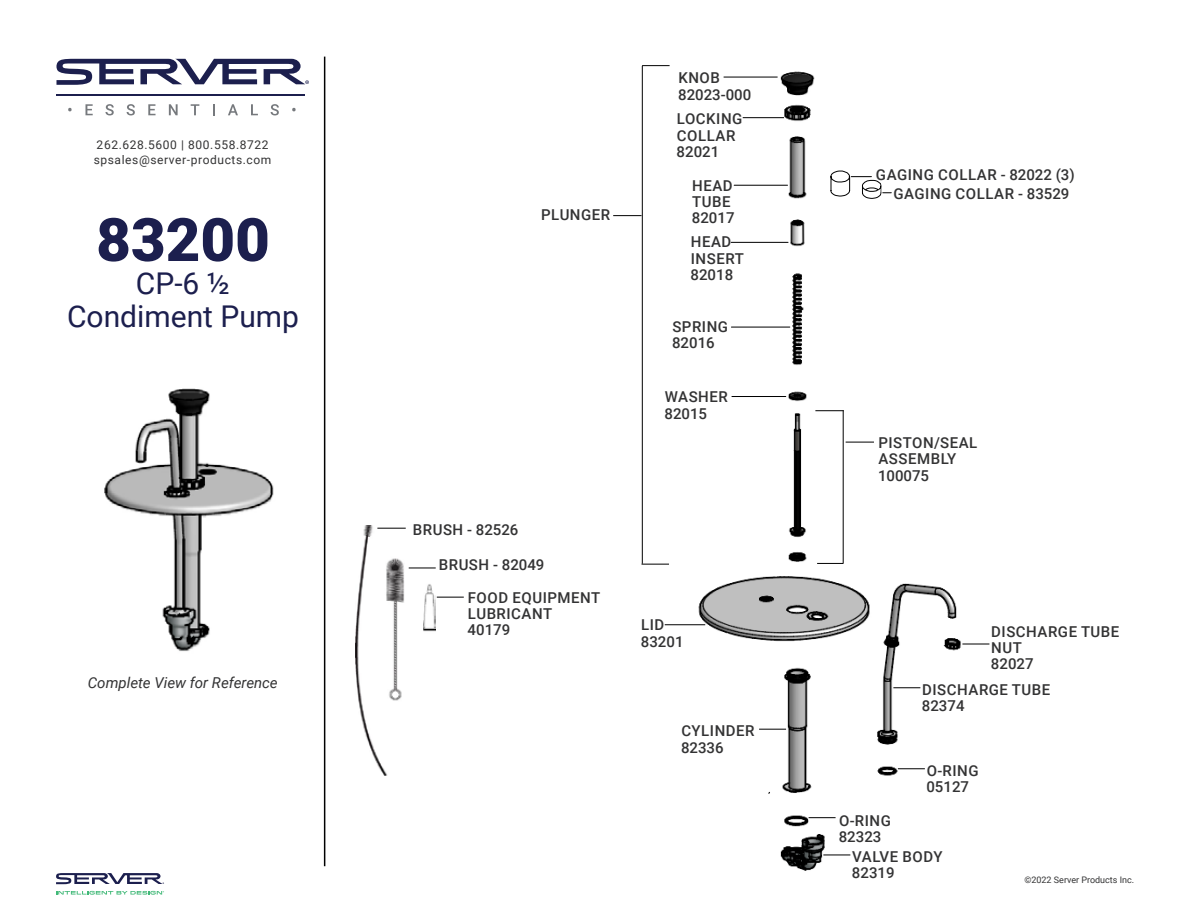
<style>
.page{position:relative;width:1188px;height:918px;background:#fff}
.page>*{position:absolute;margin:0;border:0;box-sizing:border-box;transform-origin:0 0}
.t1{font:900 60px "Roboto";color:#1c1f4e}
.t2{font:30px/33px "Roboto";color:#1c1f4e;text-align:center}
.t3{font:500 15px/16.4px "Roboto";letter-spacing:.035em;color:#333334}
.t4{font:500 15px/16.4px "Roboto";color:#333334}
.t5{font:italic 15px "Roboto";color:#333334}
.t6{font:500 15px/16.4px "Roboto";letter-spacing:.015em;color:#333334}
.t7{font:12px/14.4px "Roboto";letter-spacing:.05em;color:#333334}
.t8{font:9px "Roboto";color:#333334}
</style>
<div class="page">
<img style="left:689px;top:71px;width:301px;height:800px">
<hr style="left:324px;top:57px;width:1px;height:809px;background:#000">
<hr style="left:56px;top:94px;width:249px;height:1px;background:#1c1f4e">
<svg style="left:68px;top:108px;width:4px;height:3px"></svg>
<svg style="left:85px;top:104px;width:8px;height:11px"></svg>
<svg style="left:105px;top:104px;width:9px;height:11px"></svg>
<svg style="left:127px;top:104px;width:8px;height:11px"></svg>
<svg style="left:148px;top:104px;width:8px;height:11px"></svg>
<svg style="left:169px;top:104px;width:9px;height:11px"></svg>
<svg style="left:191px;top:104px;width:8px;height:11px"></svg>
<svg style="left:213px;top:104px;width:2px;height:11px"></svg>
<svg style="left:228px;top:104px;width:10px;height:11px"></svg>
<svg style="left:251px;top:104px;width:7px;height:11px"></svg>
<svg style="left:271px;top:104px;width:8px;height:11px"></svg>
<svg style="left:292px;top:108px;width:4px;height:3px"></svg>
<svg style="left:56px;top:59px;width:253px;height:26px"></svg>
<svg style="left:56px;top:873px;width:108px;height:11px"></svg>
<svg style="left:56px;top:891px;width:108px;height:4px"></svg>
<img style="left:356px;top:525px;width:80px;height:250px">
<hr style="left:734px;top:185px;width:54px;height:1px;background:#000">
<hr style="left:731px;top:242px;width:57px;height:1px;background:#000">
<hr style="left:731px;top:327px;width:59px;height:1px;background:#000">
<hr style="left:732px;top:396px;width:54px;height:1px;background:#000">
<svg style="left:377px;top:528px;width:29px;height:1px"></svg>
<svg style="left:409px;top:568px;width:27px;height:1px"></svg>
<svg style="left:437px;top:597px;width:27px;height:1px"></svg>
<svg style="left:815px;top:410px;width:28px;height:1px"></svg>
<svg style="left:817px;top:563px;width:26px;height:1px"></svg>
<hr style="left:843px;top:410px;width:1px;height:154px;background:#000">
<svg style="left:846px;top:442px;width:28px;height:1px"></svg>
<hr style="left:743px;top:117px;width:41px;height:1px;background:#000">
<hr style="left:724px;top:77px;width:54px;height:1px;background:#000">
<svg style="left:830px;top:170px;width:61px;height:29px"></svg>
<svg style="left:613px;top:215px;width:29px;height:1px"></svg>
<hr style="left:642px;top:66px;width:1px;height:498px;background:#000">
<svg style="left:642px;top:65px;width:28px;height:1px"></svg>
<svg style="left:642px;top:564px;width:27px;height:1px"></svg>
<svg style="left:823px;top:855px;width:27px;height:1px"></svg>
<svg style="left:809px;top:817px;width:27px;height:1px"></svg>
<svg style="left:759px;top:729px;width:27px;height:1px"></svg>
<svg style="left:898px;top:768px;width:27px;height:1px"></svg>
<svg style="left:893px;top:687px;width:27px;height:1px"></svg>
<svg style="left:962px;top:644px;width:27px;height:1px"></svg>
<hr style="left:665px;top:624px;width:40px;height:1px;background:#000">
<img style="left:104px;top:388px;width:170px;height:263px">
<p class="t7" style="left:94px;top:137px;width:179px">262.628.5600 | 800.558.8722 spsales@server-products.com</p>
<h1 class="t1" style="left:96px;top:198px;width:175px">83200</h1>
<h2 class="t2" style="left:67px;top:266px;width:233px">CP-6 ½<br>Condiment Pump</h2>
<p class="t5" style="left:88px;top:672px;width:191px">Complete View for Reference</p>
<p class="t3" style="left:541px;top:206px;width:71px">PLUNGER</p>
<p class="t4" style="left:678px;top:69px;width:75px">KNOB<br>82023-000</p>
<p class="t3" style="left:677px;top:110px;width:67px">LOCKING<br>COLLAR<br>82021</p>
<p class="t3" style="left:692px;top:176px;width:44px">HEAD<br>TUBE<br>82017</p>
<p class="t3" style="left:691px;top:233px;width:55px">HEAD<br>INSERT<br>82018</p>
<p class="t3" style="left:672px;top:318px;width:57px">SPRING<br>82016</p>
<p class="t6" style="left:664px;top:388px;width:65px">WASHER<br>82015</p>
<p class="t6" style="left:413px;top:521px;width:107px">BRUSH - 82526</p>
<p class="t3" style="left:468px;top:548px;width:134px;line-height:32.7px;text-indent:-29px">BRUSH - 82049<br>FOOD EQUIPMENT</p>
<p class="t3" style="left:468px;top:605px;width:86px">LUBRICANT<br>40179</p>
<p class="t4" style="left:641px;top:616px;width:44px">LID<br>83201</p>
<p class="t3" style="left:681px;top:722px;width:75px">CYLINDER<br>82336</p>
<p class="t3" style="left:893px;top:165px;width:183px;line-height:18.8px;text-indent:-17px">GAGING COLLAR - 82022 (3)<br>GAGING COLLAR - 83529</p>
<p class="t3" style="left:878px;top:434px;width:101px">PISTON/SEAL<br>ASSEMBLY<br>100075</p>
<p class="t3" style="left:991px;top:622px;width:130px">DISCHARGE TUBE<br>NUT<br>82027</p>
<p class="t3" style="left:922px;top:681px;width:130px">DISCHARGE TUBE<br>82374</p>
<p class="t4" style="left:926px;top:762px;width:54px">O-RING<br>05127</p>
<p class="t4" style="left:839px;top:811px;width:54px">O-RING<br>82323</p>
<p class="t4" style="left:852px;top:848px;width:92px">VALVE BODY<br>82319</p>
<p class="t8" style="left:1024px;top:874px;width:111px">©2022 Server Products Inc.</p>
</div>
